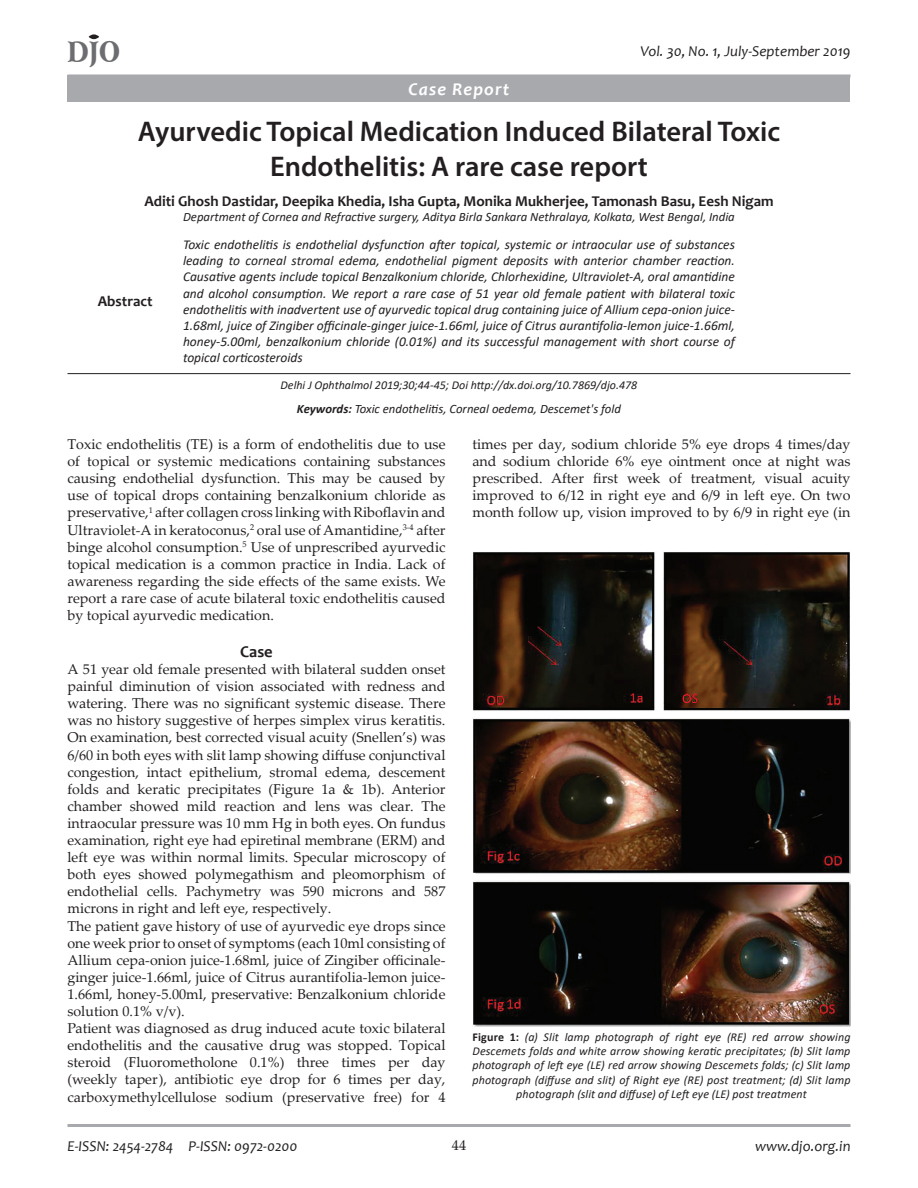
<style>
.page{position:relative;width:918px;height:1188px;background:#fff}
.page>*{position:absolute;margin:0;border:0;box-sizing:border-box;transform-origin:0 0}
.t1{font:600 28.5px/34.2px "Myriad Pro";color:#231f20;text-align:center}
.t2{font:900 28.2px "Arrus BT";color:#6c6d70;scale:.82 1}
.t3{font:italic 700 18px "Candara";letter-spacing:.06em;color:#fff}
.t4{font:700 16.5px "Candara";color:#231f20}
.t5{font:700 15px "Candara";color:#231f20}
.t6{font:italic 15px "Candara";color:#231f20}
.t7{font:14.25px/17.1px "Palatino Linotype";color:#231f20;text-align:justify}
.t8{font:italic 13.5px/16.2px "Calibri";color:#231f20;text-align:justify}
.t9{font:italic 12.75px "Calibri";color:#231f20}
.t10{font:italic 12px/14.4px "Calibri";letter-spacing:.01em;color:#231f20;text-align:center}
.s1{font-weight:700}
.s2{font-weight:700;font-style:normal}
</style>
<div class="page">
<hr style="left:68px;top:74px;width:782px;height:3px;background:#a8a9ad">
<hr style="left:68px;top:1124px;width:782px;height:3px;background:#a8a9ad">
<div style="left:89px;top:34px;width:10px;height:5px;background:#231f20;border-radius:50%"></div>
<hr style="left:68px;top:373px;width:782px;height:1px;background:#231f20">
<div style="left:68px;top:75px;width:782px;height:27px;background:#a8a9ad"></div>
<img style="left:473px;top:552px;width:377px;height:159px">
<img style="left:473px;top:718px;width:377px;height:308px">
<h2 class="t2" style="left:68px;top:34px;width:66px">DJO</h2>
<p class="t6" style="left:640px;top:42px;width:212px">Vol. 30, No. 1, July-September 2019</p>
<p class="t3" style="left:409px;top:78px;width:102px">Case Report</p>
<h1 class="t1" style="left:138px;top:114px;width:644px">Ayurvedic Topical Medication Induced Bilateral Toxic<br>Endothelitis: A rare case report</h1>
<p class="t5" style="left:144px;top:191px;width:631px">Aditi Ghosh Dastidar, Deepika Khedia, Isha Gupta, Monika Mukherjee, Tamonash Basu, Eesh Nigam</p>
<p class="t9" style="left:183px;top:208px;width:553px">Department of Cornea and Refractive surgery, Aditya Birla Sankara Nethralaya, Kolkata, West Bengal, India</p>
<p class="t8" style="left:183px;top:236px;width:554px">Toxic endothelitis is endothelial dysfunction after topical, systemic or intraocular use of substances leading to corneal stromal edema, endothelial pigment deposits with anterior chamber reaction.<br>Causative agents include topical Benzalkonium chloride, Chlorhexidine, Ultraviolet-A, oral amantidine and alcohol consumption. We report a rare case of 51 year old female patient with bilateral toxic endothelitis with inadvertent use of ayurvedic topical drug containing juice of Allium cepa-onion juice-1.68ml, juice of Zingiber officinale-ginger juice-1.66ml, juice of Citrus aurantifolia-lemon juice-1.66ml, honey-5.00ml, benzalkonium chloride (0.01%) and its successful management with short course of topical corticosteroids</p>
<p class="t10" style="left:281px;top:377px;width:358px">Delhi J Ophthalmol 2019;30;44-45; Doi http://dx.doi.org/10.7869/djo.478</p>
<p class="t9" style="left:297px;top:400px;width:326px"><span class="s1">Keywords:</span> Toxic endothelitis, Corneal oedema, Descemet's fold</p>
<p class="t7" style="left:472px;top:435px;width:380px">times per day, sodium chloride 5% eye drops 4 times/day and sodium chloride 6% eye ointment once at night was prescribed. After first week of treatment, visual acuity improved to 6/12 in right eye and 6/9 in left eye. On two month follow up, vision improved to by 6/9 in right eye (in</p>
<p class="t5" style="left:98px;top:292px;width:56px">Abstract</p>
<p class="t7" style="left:67px;top:435px;width:380px">Toxic endothelitis (TE) is a form of endothelitis due to use of topical or systemic medications containing substances causing endothelial dysfunction. This may be caused by use of topical drops containing benzalkonium chloride as preservative,<sup>1</sup> after collagen cross linking with Riboflavin and Ultraviolet-A in keratoconus,<sup>2</sup> oral use of Amantidine,<sup>3-4</sup> after binge alcohol consumption.<sup>5</sup> Use of unprescribed ayurvedic topical medication is a common practice in India. Lack of awareness regarding the side effects of the same exists. We report a rare case of acute bilateral toxic endothelitis caused by topical ayurvedic medication.</p>
<p class="t4" style="left:240px;top:641px;width:34px">Case</p>
<p class="t7" style="left:68px;top:660px;width:380px;text-align:left">A 51 year old female presented with bilateral sudden onset painful diminution of vision associated with redness and watering. There was no significant systemic disease. There was no history suggestive of herpes simplex virus keratitis.<br>On examination, best corrected visual acuity (Snellen’s) was 6/60 in both eyes with slit lamp showing diffuse conjunctival congestion, intact epithelium, stromal edema, descement folds and keratic precipitates (Figure 1a &amp; 1b). Anterior chamber showed mild reaction and lens was clear. The intraocular pressure was 10 mm Hg in both eyes. On fundus examination, right eye had epiretinal membrane (ERM) and left eye was within normal limits. Specular microscopy of both eyes showed polymegathism and pleomorphism of endothelial cells. Pachymetry was 590 microns and 587 microns in right and left eye, respectively.<br>The patient gave history of use of ayurvedic eye drops since one week prior to onset of symptoms (each 10ml consisting of Allium cepa-onion juice-1.68ml, juice of Zingiber officinale&shy;ginger juice-1.66ml, juice of Citrus aurantifolia-lemon juice-1.66ml, honey-5.00ml, preservative: Benzalkonium chloride solution 0.1% v/v).<br>Patient was diagnosed as drug induced acute toxic bilateral endothelitis and the causative drug was stopped. Topical steroid (Fluorometholone 0.1%) three times per day (weekly taper), antibiotic eye drop for 6 times per day, carboxymethylcellulose sodium (preservative free) for 4</p>
<p class="t10" style="left:472px;top:1029px;width:380px"><span class="s2">Figure 1:</span> (a) Slit lamp photograph of right eye (RE) red arrow showing Descemets folds and white arrow showing keratic precipitates; (b) Slit lamp photograph of left eye (LE) red arrow showing Descemets folds; (c) Slit lamp photograph (diffuse and slit) of Right eye (RE) post treatment; (d) Slit lamp photograph (slit and diffuse) of Left eye (LE) post treatment</p>
<p class="t6" style="left:68px;top:1136px;width:232px">E-ISSN: 2454-2784 P-ISSN: 0972-0200</p>
<p class="t7" style="left:452px;top:1136px;width:16px">44</p>
<p class="t6" style="left:755px;top:1136px;width:97px">www.djo.org.in</p>
</div>
